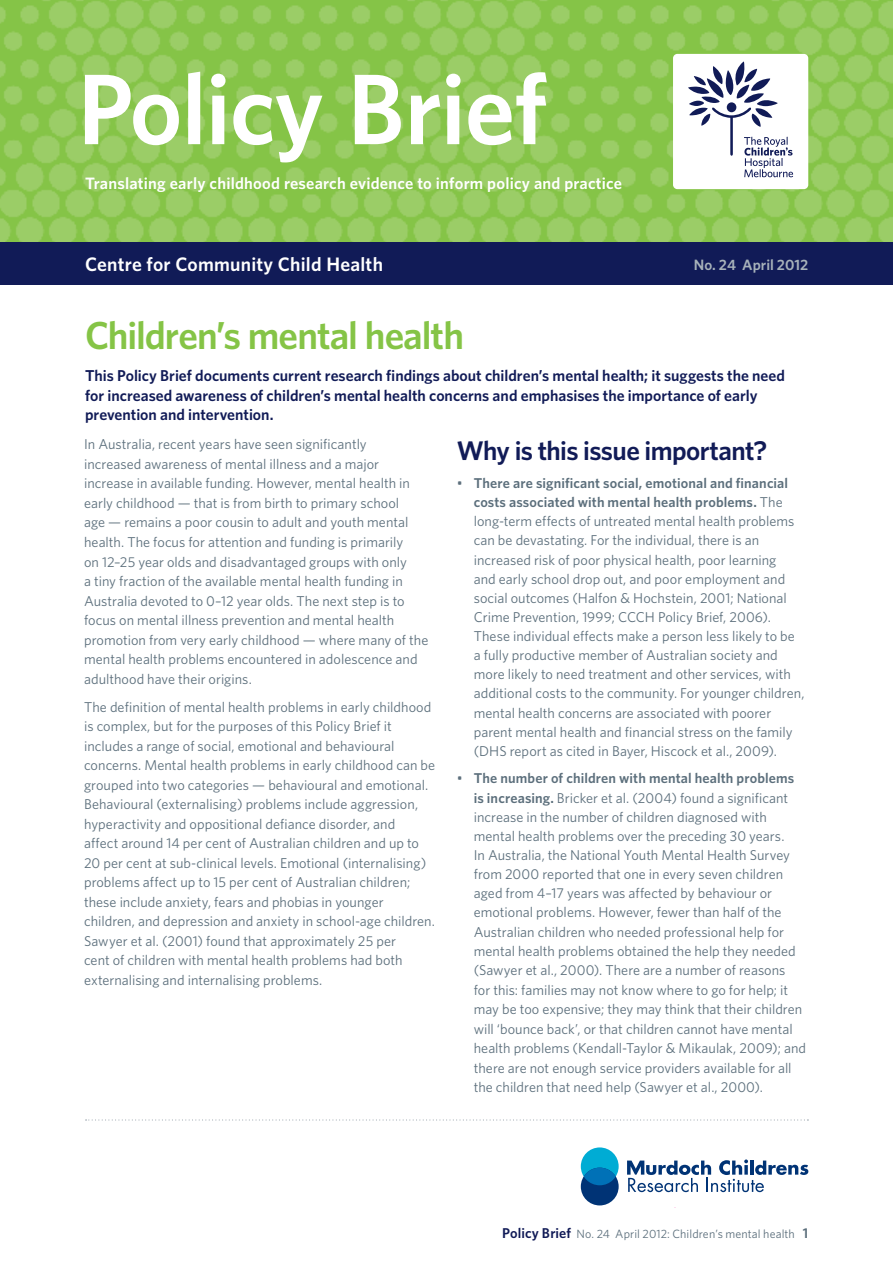
<style>
.page{position:relative;width:893px;height:1263px;background:#fff}
.page>*{position:absolute;margin:0;border:0;box-sizing:border-box;transform-origin:0 0}
.t1{font:600 100.5px "Whitney";letter-spacing:-.01em;color:#fff}
.t2{font:600 39px "Whitney";letter-spacing:-.025em;color:#85c446}
.t3{font:600 27px "Whitney";letter-spacing:-.025em;color:#111b57}
.t4{font:600 19.5px "Whitney";letter-spacing:.015em;color:#fff}
.t5{font:600 16.5px "Whitney";letter-spacing:.015em;color:#fff}
.t6{font:600 15.75px/19.5px "Whitney";color:#111b57}
.t7{font:600 15px "Whitney";color:#a7b2ba}
.t8{font:14.25px/19.5px "Whitney";color:#5c6f7c}
.t9{font:12px "Whitney";letter-spacing:.005em;color:#5c6f7c}
.s1{font-weight:600}
.s2{font-weight:600;font-size:14.25px;color:#111b57}
.s3{font-weight:600;font-size:14.25px}
</style>
<div class="page">
<img style="left:0;top:0;width:893px;height:242px">
<div style="left:0;top:242px;width:893px;height:42px;background:#111b57"></div>
<div style="left:673px;top:54px;width:135px;height:135px;background:#fff;border-radius:4px"></div>
<svg style="left:688px;top:61px;width:105px;height:116px"></svg>
<div style="left:581px;top:1147px;width:38px;height:38px;background:#00acd4;border-radius:50%"></div>
<div style="left:581px;top:1167px;width:38px;height:38px;background:#003375;border-radius:50%"></div>
<svg style="left:581px;top:1167px;width:38px;height:18px"></svg>
<svg style="left:627px;top:1159px;width:181px;height:33px"></svg>
<svg style="left:86px;top:1119px;width:722px;height:1px"></svg>
<h1 class="t1" style="left:78px;top:48px;width:471px">Policy Brief</h1>
<p class="t5" style="left:85px;top:173px;width:539px">Translating early childhood research evidence to inform policy and practice</p>
<h3 class="t4" style="left:85px;top:253px;width:300px">Centre for Community Child Health</h3>
<p class="t7" style="left:694px;top:256px;width:116px">No. 24 April 2012</p>
<h2 class="t2" style="left:85px;top:312px;width:381px">Children’s mental health</h2>
<p class="t6" style="left:85px;top:366px;width:701px">This Policy Brief documents current research findings about children’s mental health; it suggests the need for increased awareness of children’s mental health concerns and emphasises the importance of early prevention and intervention.</p>
<p class="t8" style="left:84px;top:435px;width:346px">In Australia, recent years have seen significantly<br>increased awareness of mental illness and a major increase in available funding. However, mental health in early childhood — that is from birth to primary school<br>age — remains a poor cousin to adult and youth mental health. The focus for attention and funding is primarily<br>on 12–25 year olds and disadvantaged groups with only<br>a tiny fraction of the available mental health funding in Australia devoted to 0–12 year olds. The next step is to focus on mental illness prevention and mental health promotion from very early childhood — where many of the mental health problems encountered in adolescence and adulthood have their origins.</p>
<p class="t8" style="left:84px;top:697px;width:353px">The definition of mental health problems in early childhood is complex, but for the purposes of this Policy Brief it includes a range of social, emotional and behavioural concerns. Mental health problems in early childhood can be grouped into two categories — behavioural and emotional.<br>Behavioural (externalising) problems include aggression, hyperactivity and oppositional defiance disorder, and<br>affect around 14 per cent of Australian children and up to 20 per cent at sub-clinical levels. Emotional (internalising) problems affect up to 15 per cent of Australian children; these include anxiety, fears and phobias in younger children, and depression and anxiety in school-age children.<br>Sawyer et al. (2001) found that approximately 25 per<br>cent of children with mental health problems had both externalising and internalising problems.</p>
<h3 class="t3" style="left:457px;top:434px;width:312px">Why is this issue important?</h3>
<p class="t8" style="left:474px;top:473px;width:332px;text-indent:-17px">• <span class="s1">There are significant social, emotional and financial costs associated with mental health problems.</span> The long-term effects of untreated mental health problems can be devastating. For the individual, there is an increased risk of poor physical health, poor learning<br>and early school drop out, and poor employment and social outcomes (Halfon &amp; Hochstein, 2001; National Crime Prevention, 1999; CCCH Policy Brief, 2006).<br>These individual effects make a person less likely to be a fully productive member of Australian society and more likely to need treatment and other services, with additional costs to the community. For younger children, mental health concerns are associated with poorer parent mental health and financial stress on the family (DHS report as cited in Bayer, Hiscock et al., 2009).</p>
<p class="t8" style="left:474px;top:769px;width:334px;text-indent:-17px">• <span class="s1">The number of children with mental health problems is increasing.</span> Bricker et al. (2004) found a significant increase in the number of children diagnosed with mental health problems over the preceding 30 years.<br>In Australia, the National Youth Mental Health Survey from 2000 reported that one in every seven children aged from 4–17 years was affected by behaviour or emotional problems. However, fewer than half of the Australian children who needed professional help for mental health problems obtained the help they needed (Sawyer et al., 2000). There are a number of reasons<br>for this: families may not know where to go for help; it may be too expensive; they may think that their children will ‘bounce back’, or that children cannot have mental health problems (Kendall-Taylor &amp; Mikaulak, 2009); and there are not enough service providers available for all the children that need help (Sawyer et al., 2000).</p>
<p class="t9" style="left:502px;top:1227px;width:307px"><span class="s2">Policy Brief</span> No. 24 April 2012: Children’s mental health <span class="s3">1</span></p>
</div>
